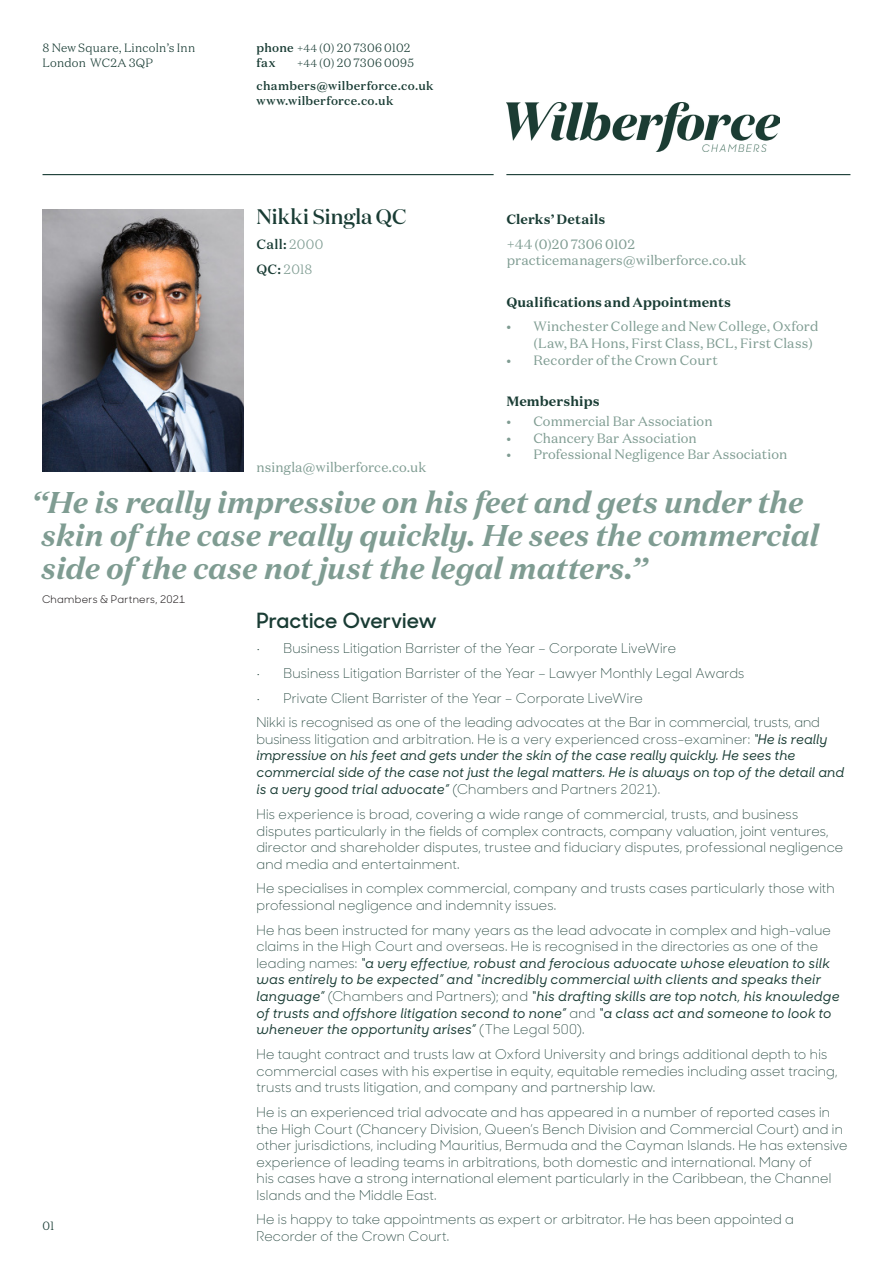
<style>
.page{position:relative;width:893px;height:1263px;background:#fff}
.page>*{position:absolute;margin:0;border:0;box-sizing:border-box;transform-origin:0 0}
.QUOTE{font:italic 700 30px/33px "Domaine Text";letter-spacing:-.01em;color:#7f9c92}
.t1{font:600 21px "Sharp Sans No 1";letter-spacing:-.005em;color:#193c34}
.NAME{font:500 21px "Domaine Display";letter-spacing:.01em;color:#193c34}
.BODY{font:300 13.5px/16.5px "Sharp Sans No 1";letter-spacing:.015em;color:#193c34}
.BODY-2{font:italic 500 13.5px/16.6px "Sharp Sans No 1";letter-spacing:.01em;color:#193c34}
.t2{font:13.5px/16.5px "Domaine Text";letter-spacing:.005em;color:#7f9c92}
.QUALS{font:700 13.5px "Domaine Text";letter-spacing:.005em;color:#193c34}
.CLERKS{font:700 13.5px "Domaine Text";letter-spacing:.005em;color:#193c34}
.t3{font:500 13.5px "Domaine Text";color:#193c34}
.t4{font:300 13.5px "Domaine Text";color:#7f9c92}
.t5{font:500 12px/23.5px "Domaine Text";letter-spacing:.025em;color:#193c34}
.t6{font:300 12px/15px "Domaine Text";letter-spacing:.015em;color:#193c34}
.QUOTE_BY{font:10.5px "Sharp Sans No 1";letter-spacing:.025em;color:#231f20}
.s1{font-weight:500}
.s2{font-size:10.5px}
.s3{font-weight:300;font-size:10.5px}
.s4{font-weight:300}
.s5{font-weight:300;color:#7f9c92}
.s6{font-weight:500;color:#193c34}
.s7{font-weight:300;font-style:normal}
</style>
<div class="page">
<img style="left:506px;top:103px;width:273px;height:49px">
<hr style="left:506px;top:174px;width:344px;height:1px;background:#193c34">
<hr style="left:43px;top:174px;width:451px;height:1px;background:#193c34">
<img style="left:43px;top:209px;width:201px;height:263px">
<p class="t6" style="left:43px;top:40px;width:154px">8 New Square, Lincoln’s Inn<br>London WC2A 3QP</p>
<p class="t6" style="left:257px;top:40px;width:155px"><span class="s1">phone</span> <span class="s2">+44</span> (0) 20 7306 0102 <span class="s1">fax</span></p>
<p class="t5" style="left:257px;top:51px;width:178px;text-indent:41px"><span class="s3">+44</span> <span class="s4">(0) 20 7306 0095 </span>chambers@wilberforce.co.uk</p>
<p class="t5" style="left:257px;top:89px;width:138px">www.wilberforce.co.uk</p>
<p class="NAME" style="left:256px;top:203px;width:152px">Nikki Singla QC</p>
<p class="t3" style="left:256px;top:235px;width:68px">Call: <span class="s5">2000</span></p>
<p class="t4" style="left:256px;top:260px;width:58px"><span class="s6">QC:</span> 2018</p>
<p class="t2" style="left:256px;top:458px;width:171px">nsingla@wilberforce.co.uk</p>
<p class="CLERKS" style="left:506px;top:210px;width:101px">Clerks’ Details</p>
<p class="t2" style="left:507px;top:236px;width:241px">+44 (0)20 7306 0102 practicemanagers@wilberforce.co.uk</p>
<p class="QUALS" style="left:506px;top:293px;width:226px">Qualifications and Appointments</p>
<p class="t2" style="left:533px;top:318px;width:287px;text-indent:-27px">• Winchester College and New College, Oxford (Law, BA Hons, First Class, BCL, First Class)</p>
<p class="t2" style="left:506px;top:352px;width:213px">• Recorder of the Crown Court</p>
<p class="QUALS" style="left:506px;top:392px;width:95px">Memberships</p>
<p class="t2" style="left:506px;top:413px;width:208px">• Commercial Bar Association</p>
<p class="t2" style="left:506px;top:430px;width:192px">• Chancery Bar Association</p>
<p class="t2" style="left:506px;top:446px;width:282px">• Professional Negligence Bar Association</p>
<p class="QUOTE" style="left:41px;top:485px;width:779px;text-indent:-10px">“He is really impressive on his feet and gets under the skin of the case really quickly. He sees the commercial side of the case not just the legal matters.”</p>
<p class="QUOTE_BY" style="left:42px;top:591px;width:145px">Chambers &amp; Partners, 2021</p>
<p class="t6" style="left:43px;top:1218px;width:13px">01</p>
<p class="t1" style="left:256px;top:605px;width:182px">Practice Overview</p>
<p class="BODY" style="left:256px;top:639px;width:421px">• Business Litigation Barrister of the Year – Corporate LiveWire</p>
<p class="BODY" style="left:256px;top:664px;width:489px">• Business Litigation Barrister of the Year – Lawyer Monthly Legal Awards</p>
<p class="BODY" style="left:256px;top:689px;width:388px">• Private Client Barrister of the Year – Corporate LiveWire</p>
<p class="BODY-2" style="left:256px;top:714px;width:589px"><span class="s7">Nikki is recognised as one of the leading advocates at the Bar in commercial, trusts, and business litigation and arbitration. He is a very experienced cross-examiner:</span> “He is really impressive on his feet and gets under the skin of the case really quickly. He sees the commercial side of the case not just the legal matters. He is always on top of the detail and is a very good trial advocate” <span class="s7">(Chambers and Partners 2021).</span></p>
<p class="BODY" style="left:256px;top:805px;width:588px">His experience is broad, covering a wide range of commercial, trusts, and business disputes particularly in the fields of complex contracts, company valuation, joint ventures, director and shareholder disputes, trustee and fiduciary disputes, professional negligence and media and entertainment.</p>
<p class="BODY" style="left:256px;top:880px;width:580px">He specialises in complex commercial, company and trusts cases particularly those with professional negligence and indemnity issues.</p>
<p class="BODY-2" style="left:256px;top:922px;width:585px"><span class="s7">He has been instructed for many years as the lead advocate in complex and high-value claims in the High Court and overseas. He is recognised in the directories as one of the leading names:</span> “a very effective, robust and ferocious advocate whose elevation to silk was entirely to be expected” and “incredibly commercial with clients and speaks their language” <span class="s7">(Chambers and Partners); and</span> “his drafting skills are top notch, his knowledge of trusts and offshore litigation second to none” <span class="s7">and</span> “a class act and someone to look to whenever the opportunity arises” <span class="s7">(The Legal 500).</span></p>
<p class="BODY" style="left:256px;top:1046px;width:583px">He taught contract and trusts law at Oxford University and brings additional depth to his commercial cases with his expertise in equity, equitable remedies including asset tracing, trusts and trusts litigation, and company and partnership law.</p>
<p class="BODY" style="left:256px;top:1103px;width:593px">He is an experienced trial advocate and has appeared in a number of reported cases in the High Court (Chancery Division, Queen’s Bench Division and Commercial Court) and in other jurisdictions, including Mauritius, Bermuda and the Cayman Islands. He has extensive experience of leading teams in arbitrations, both domestic and international. Many of<br>his cases have a strong international element particularly in the Caribbean, the Channel Islands and the Middle East.</p>
<p class="BODY" style="left:256px;top:1211px;width:539px">He is happy to take appointments as expert or arbitrator. He has been appointed a<br>Recorder of the Crown Court.</p>
</div>
